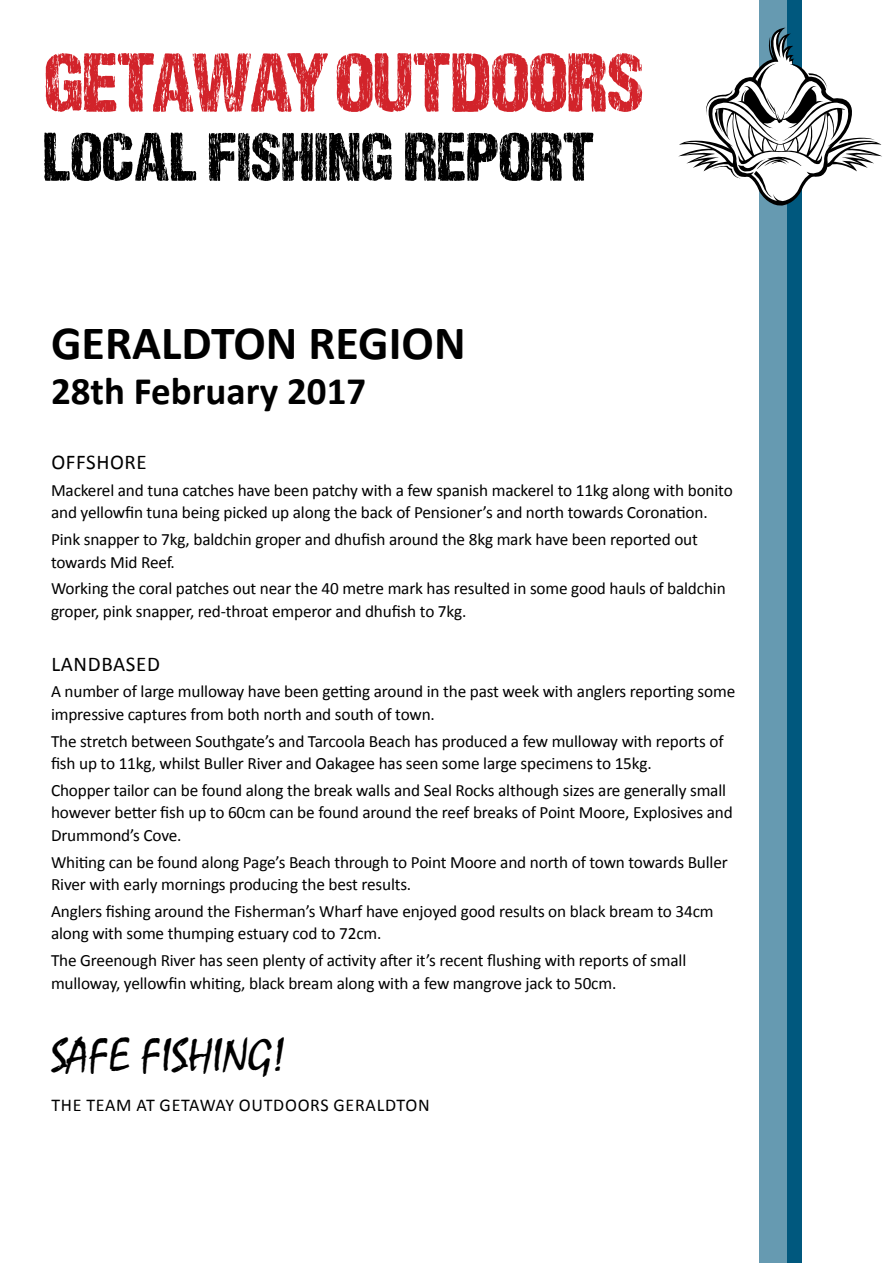
<style>
.page{position:relative;width:893px;height:1263px;background:#fff}
.page>*{position:absolute;margin:0;border:0;box-sizing:border-box;transform-origin:0 0}
.t1{font:900 84px "DCC Sharp Distress";color:#d2232a}
.t2{font:900 69px "DCC Sharp Distress";color:#000}
.t3{font:700 48px "Calibri";color:#000}
.t4{font:48px "Mistral";color:#000}
.t5{font:700 39px "Calibri";color:#000}
.t6{font:21px "Calibri";letter-spacing:.03em;color:#000}
.t7{font:18px "Calibri";letter-spacing:.04em;color:#000}
.t8{font:17.25px/22.5px "Calibri";letter-spacing:-.01em;color:#000}
</style>
<div class="page">
<div style="left:759px;top:0;width:28px;height:1263px;background:#669ab1"></div>
<div style="left:787px;top:0;width:14px;height:1263px;background:#00587e"></div>
<svg style="left:678px;top:28px;width:204px;height:178px"></svg>
<h1 class="t1" style="left:43px;top:36px;width:602px">GETAWAY OUTDOORS</h1>
<h2 class="t2" style="left:43px;top:118px;width:552px">LOCAL FISHING REPORT</h2>
<h3 class="t3" style="left:51px;top:313px;width:416px">GERALDTON REGION</h3>
<h3 class="t5" style="left:51px;top:366px;width:317px">28th February 2017</h3>
<p class="t6" style="left:51px;top:449px;width:97px">OFFSHORE</p>
<p class="t8" style="left:51px;top:479px;width:683px">Mackerel and tuna catches have been patchy with a few spanish mackerel to 11kg along with bonito and yellowfin tuna being picked up along the back of Pensioner’s and north towards Coronation.</p>
<p class="t8" style="left:51px;top:528px;width:648px">Pink snapper to 7kg, baldchin groper and dhufish around the 8kg mark have been reported out towards Mid Reef.</p>
<p class="t8" style="left:51px;top:578px;width:676px">Working the coral patches out near the 40 metre mark has resulted in some good hauls of baldchin groper, pink snapper, red-throat emperor and dhufish to 7kg.</p>
<p class="t6" style="left:51px;top:650px;width:110px">LANDBASED</p>
<p class="t8" style="left:51px;top:680px;width:686px">A number of large mulloway have been getting around in the past week with anglers reporting some impressive captures from both north and south of town.</p>
<p class="t8" style="left:51px;top:730px;width:674px">The stretch between Southgate’s and Tarcoola Beach has produced a few mulloway with reports of fish up to 11kg, whilst Buller River and Oakagee has seen some large specimens to 15kg.</p>
<p class="t8" style="left:51px;top:779px;width:683px">Chopper tailor can be found along the break walls and Seal Rocks although sizes are generally small however better fish up to 60cm can be found around the reef breaks of Point Moore, Explosives and<br>Drummond’s Cove.</p>
<p class="t8" style="left:51px;top:851px;width:678px">Whiting can be found along Page’s Beach through to Point Moore and north of town towards Buller<br>River with early mornings producing the best results.</p>
<p class="t8" style="left:51px;top:900px;width:664px">Anglers fishing around the Fisherman’s Wharf have enjoyed good results on black bream to 34cm along with some thumping estuary cod to 72cm.</p>
<p class="t8" style="left:51px;top:949px;width:637px">The Greenough River has seen plenty of activity after it’s recent flushing with reports of small mulloway, yellowfin whiting, black bream along with a few mangrove jack to 50cm.</p>
<h3 class="t4" style="left:51px;top:1027px;width:237px">SAFE FISHING!</h3>
<p class="t7" style="left:51px;top:1093px;width:380px">THE TEAM AT GETAWAY OUTDOORS GERALDTON</p>
</div>
